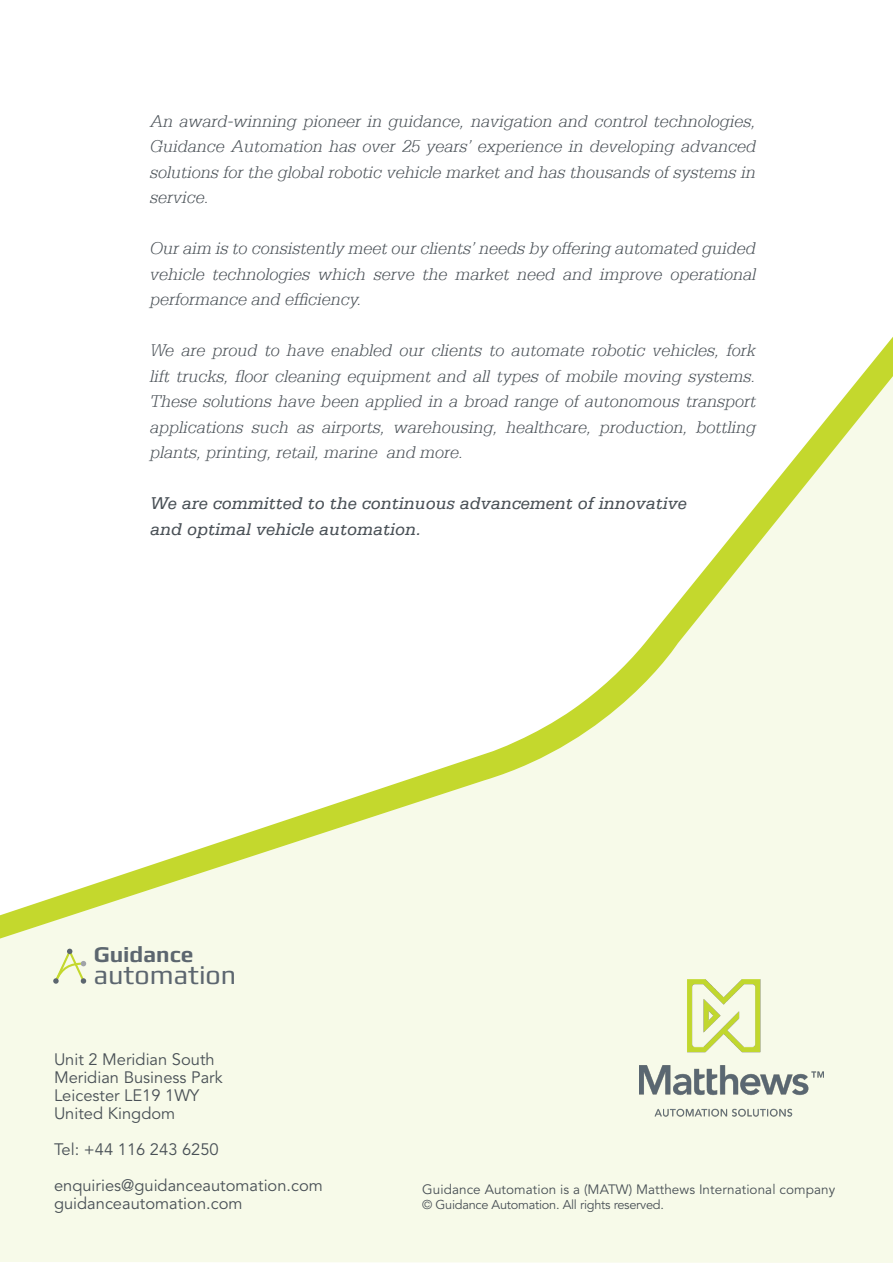
<style>
.page{position:relative;width:893px;height:1263px;background:#fff}
.page>*{position:absolute;margin:0;border:0;box-sizing:border-box;transform-origin:0 0}
.t1{font:26.85px "Play";color:#5c666f}
.t2{font:700 22.65px "Play";color:#5c666f}
.MFS_Paragraph_Style{font:italic 300 18px/25.5px "Serifa Std";color:#495056;text-align:justify}
.MFS_Paragraph_Style-2{font:italic 18px "Serifa Std";color:#495056}
.t3{font:16.5px "Avenir LT Std";color:#495056}
.t4{font:13.5px "Avenir LT Std";letter-spacing:.005em;color:#495056}
.t5{font:12.75px "Avenir LT Std";letter-spacing:-.02em;color:#495056}
</style>
<div class="page">
<div style="left:0;top:947px;width:893px;height:316px;background:#f7fae9"></div>
<svg style="left:53px;top:948px;width:33px;height:36px"></svg>
<svg style="left:0;top:337px;width:893px;height:610px"></svg>
<img style="left:640px;top:979px;width:183px;height:137px">
<p class="MFS_Paragraph_Style" style="left:150px;top:108px;width:607px">An award-winning pioneer in guidance, navigation and control technologies, Guidance Automation has over 25 years’ experience in developing advanced solutions for the global robotic vehicle market and has thousands of systems in service.</p>
<p class="MFS_Paragraph_Style" style="left:150px;top:236px;width:607px">Our aim is to consistently meet our clients’ needs by offering automated guided vehicle technologies which serve the market need and improve operational performance and efficiency.</p>
<p class="MFS_Paragraph_Style" style="left:150px;top:338px;width:607px">We are proud to have enabled our clients to automate robotic vehicles, fork lift trucks, floor cleaning equipment and all types of mobile moving systems.<br>These solutions have been applied in a broad range of autonomous transport applications such as airports, warehousing, healthcare, production, bottling plants, printing, retail, marine and more.</p>
<p class="MFS_Paragraph_Style-2" style="left:150px;top:493px;width:538px">We are committed to the continuous advancement of innovative</p>
<p class="MFS_Paragraph_Style-2" style="left:150px;top:519px;width:273px">and optimal vehicle automation.</p>
<p class="t2" style="left:94px;top:941px;width:101px">Guidance</p>
<p class="t1" style="left:94px;top:959px;width:144px">automation</p>
<p class="t3" style="left:54px;top:1050px;width:162px">Unit 2 Meridian South</p>
<p class="t3" style="left:54px;top:1068px;width:170px">Meridian Business Park</p>
<p class="t3" style="left:54px;top:1086px;width:147px">Leicester LE19 1WY</p>
<p class="t3" style="left:54px;top:1104px;width:123px">United Kingdom</p>
<p class="t3" style="left:54px;top:1140px;width:166px">Tel: +44 116 243 6250</p>
<p class="t3" style="left:54px;top:1176px;width:270px">enquiries@guidanceautomation.com</p>
<p class="t3" style="left:54px;top:1194px;width:190px">guidanceautomation.com</p>
<p class="t4" style="left:422px;top:1181px;width:414px">Guidance Automation is a (MATW) Matthews International company</p>
<p class="t5" style="left:422px;top:1197px;width:243px">© Guidance Automation. All rights reserved.</p>
</div>
